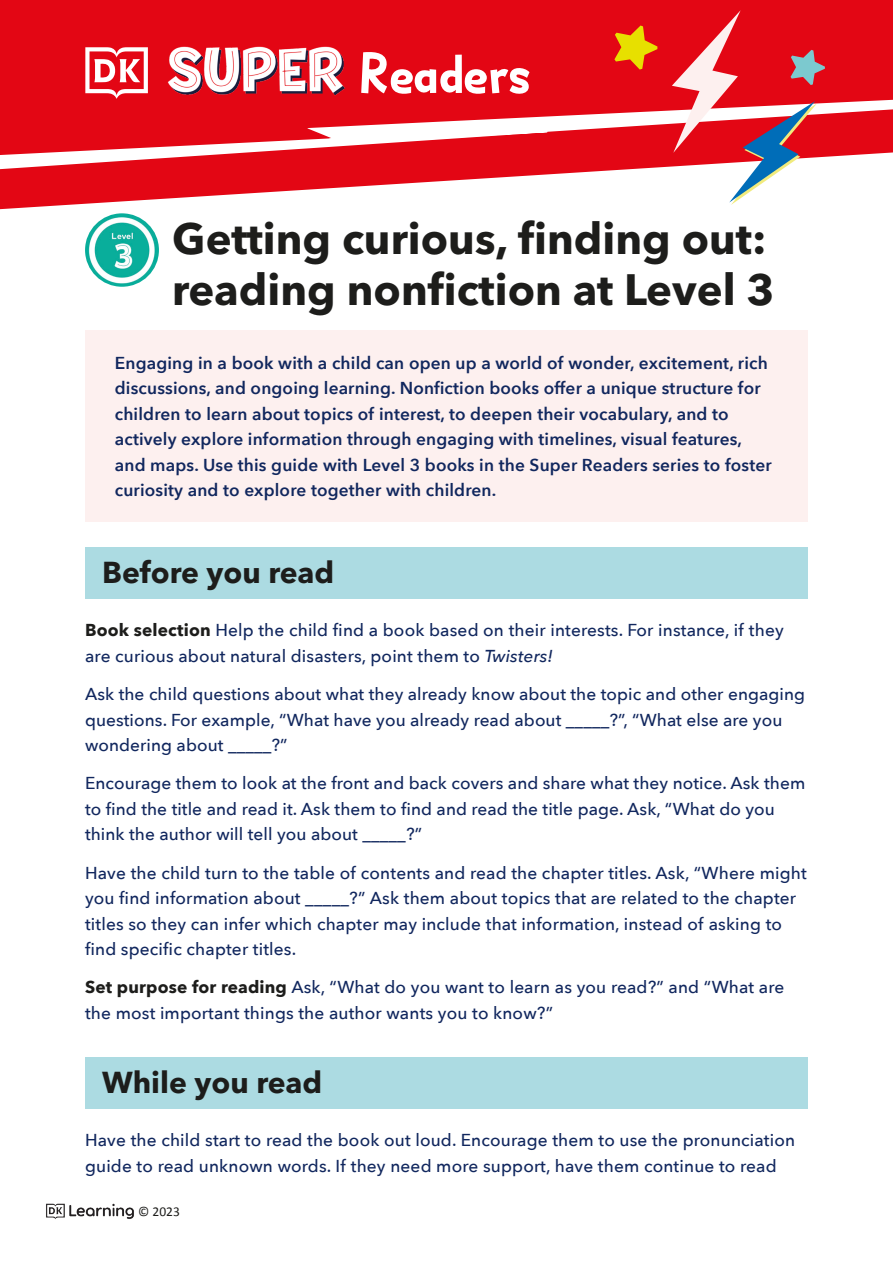
<style>
.page{position:relative;width:893px;height:1263px;background:#fff}
.page>*{position:absolute;margin:0;border:0;box-sizing:border-box;transform-origin:0 0}
.t1{font:61.05px "Bakeapple";letter-spacing:-.045em;color:#fff}
.t2{font:700 43.5px/51px "Avenir Next LT Pro";color:#1d1d1b}
.Subheaders{font:700 30px "Avenir Next LT Pro";color:#1d1d1b}
.Guidance_Body{font:500 17.25px/25.5px "Avenir Next";letter-spacing:.01em;color:#11275e}
.Demi-bold_indented_b{font:600 17.25px/25.5px "Avenir Next";letter-spacing:.01em;color:#11275e}
.t3{font:13.5px "Calibri";color:#1d1d1b}
.s1{font-weight:700;color:#1d1d1b}
.s2{font-style:italic}
</style>
<div class="page">
<div style="left:85px;top:330px;width:723px;height:192px;background:#fdf0ef"></div>
<div style="left:85px;top:547px;width:723px;height:51px;background:#acdbe2"></div>
<div style="left:85px;top:1057px;width:723px;height:51px;background:#acdbe2"></div>
<svg style="left:0;top:0;width:893px;height:209px;fill:#e30614"></svg>
<img style="left:85px;top:213px;width:74px;height:74px;border-radius:37px">
<img style="left:46px;top:1203px;width:88px;height:16px">
<svg style="left:0;top:10px;width:893px;height:195px"></svg>
<p class="t1" style="left:358px;top:40px;width:176px">Readers</p>
<p class="t2" style="left:172px;top:213px;width:604px">Getting curious, finding out: reading nonfiction at Level 3</p>
<p class="Demi-bold_indented_b" style="left:115px;top:349px;width:658px">Engaging in a book with a child can open up a world of wonder, excitement, rich discussions, and ongoing learning. Nonfiction books offer a unique structure for children to learn about topics of interest, to deepen their vocabulary, and to actively explore information through engaging with timelines, visual features, and maps. Use this guide with Level 3 books in the Super Readers series to foster curiosity and to explore together with children.</p>
<p class="Subheaders" style="left:102px;top:554px;width:234px">Before you read</p>
<p class="Guidance_Body" style="left:85px;top:617px;width:700px"><span class="s1">Book selection</span> Help the child find a book based on their interests. For instance, if they are curious about natural disasters, point them to <span class="s2">Twisters!</span></p>
<p class="Guidance_Body" style="left:85px;top:681px;width:722px">Ask the child questions about what they already know about the topic and other engaging questions. For example, “What have you already read about _____?”, “What else are you wondering about _____?”</p>
<p class="Guidance_Body" style="left:85px;top:770px;width:722px">Encourage them to look at the front and back covers and share what they notice. Ask them to find the title and read it. Ask them to find and read the title page. Ask, “What do you think the author will tell you about _____?”</p>
<p class="Guidance_Body" style="left:85px;top:859px;width:723px">Have the child turn to the table of contents and read the chapter titles. Ask, “Where might you find information about _____?” Ask them about topics that are related to the chapter titles so they can infer which chapter may include that information, instead of asking to find specific chapter titles.</p>
<p class="Guidance_Body" style="left:85px;top:974px;width:701px"><span class="s1">Set purpose for reading</span> Ask, “What do you want to learn as you read?” and “What are the most important things the author wants you to know?”</p>
<p class="Subheaders" style="left:102px;top:1064px;width:222px">While you read</p>
<p class="Guidance_Body" style="left:85px;top:1127px;width:712px">Have the child start to read the book out loud. Encourage them to use the pronunciation guide to read unknown words. If they need more support, have them continue to read</p>
<p class="t3" style="left:138px;top:1202px;width:43px">© 2023</p>
</div>
